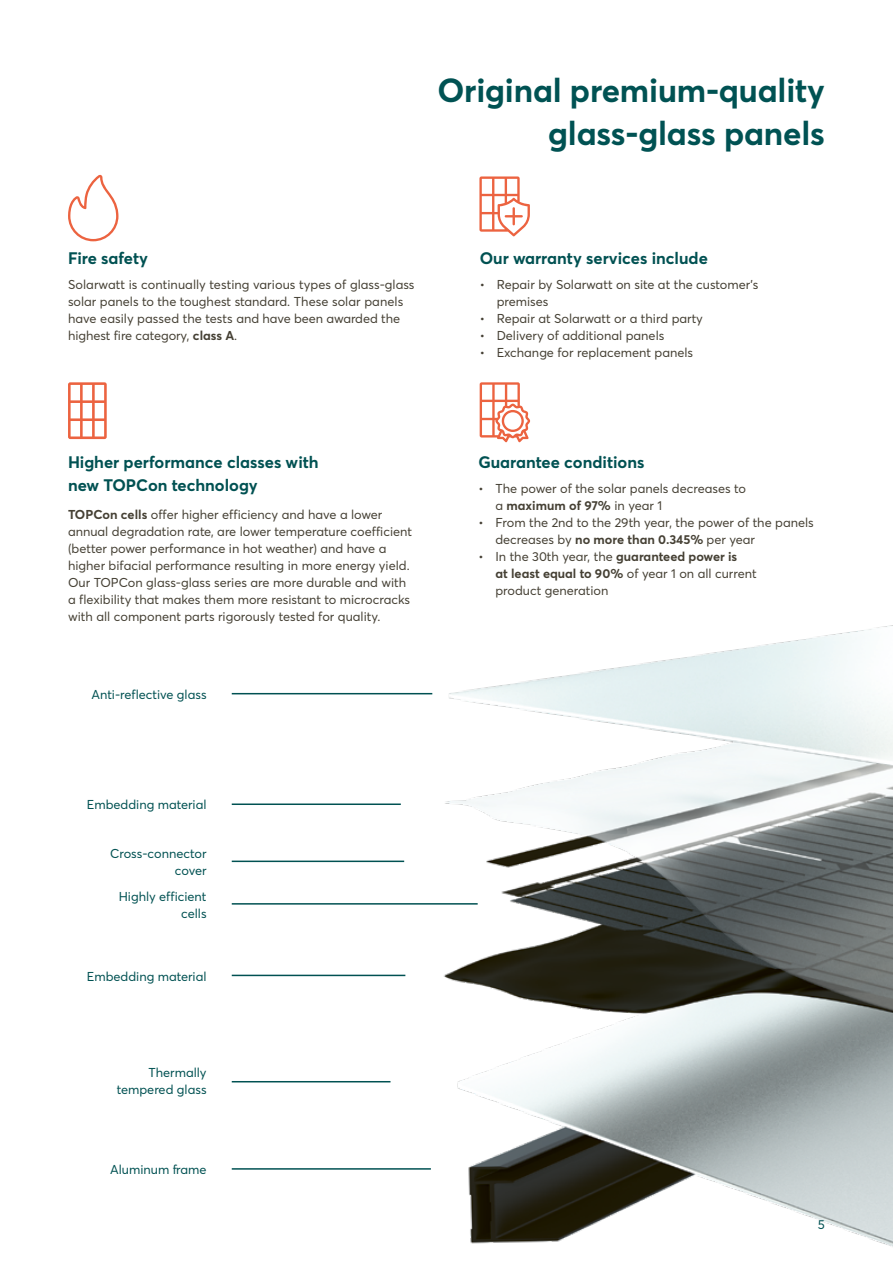
<style>
.page{position:relative;width:893px;height:1263px;background:#fff}
.page>*{position:absolute;margin:0;border:0;box-sizing:border-box;transform-origin:0 0}
.t1{font:700 33px/42.5px "Averta";letter-spacing:-.005em;color:#005253;text-align:right}
.t2{font:700 16.5px/23.4px "Averta";color:#005152}
.t3{font:12.75px/17px "Averta";color:#454034}
.t4{font:12.75px/17px "Averta";color:#005152;text-align:right}
.s1{font-weight:700}
</style>
<div class="page">
<img style="left:294px;top:625px;width:599px;height:622px">
<hr style="left:232px;top:693px;width:200px;height:1px;background:#005152">
<hr style="left:232px;top:803px;width:169px;height:2px;background:#005152">
<hr style="left:232px;top:903px;width:246px;height:1px;background:#005152">
<hr style="left:232px;top:860px;width:172px;height:2px;background:#005152">
<hr style="left:232px;top:975px;width:173px;height:1px;background:#005152">
<hr style="left:232px;top:1081px;width:158px;height:1px;background:#005152">
<hr style="left:232px;top:1168px;width:199px;height:2px;background:#005152">
<svg style="left:480px;top:382px;width:50px;height:60px"></svg>
<svg style="left:479px;top:176px;width:51px;height:60px"></svg>
<svg style="left:68px;top:175px;width:50px;height:66px"></svg>
<svg style="left:68px;top:382px;width:39px;height:57px"></svg>
<h1 class="t1" style="left:437px;top:68px;width:389px">Original premium-quality glass-glass panels</h1>
<p class="t2" style="left:68px;top:245px;width:81px">Fire safety</p>
<p class="t3" style="left:68px;top:276px;width:348px">Solarwatt is continually testing various types of glass-glass solar panels to the toughest standard. These solar panels have easily passed the tests and have been awarded the highest fire category, <span class="s1">class A</span>.</p>
<p class="t2" style="left:68px;top:449px;width:252px">Higher performance classes with new TOPCon technology</p>
<p class="t3" style="left:68px;top:505px;width:346px"><span class="s1">TOPCon cells</span> offer higher efficiency and have a lower annual degradation rate, are lower temperature coefficient (better power performance in hot weather) and have a higher bifacial performance resulting in more energy yield.<br>Our TOPCon glass-glass series are more durable and with a flexibility that makes them more resistant to microcracks with all component parts rigorously tested for quality.</p>
<p class="t4" style="left:91px;top:685px;width:117px">Anti-reflective glass</p>
<p class="t4" style="left:87px;top:796px;width:121px">Embedding material</p>
<p class="t4" style="left:110px;top:844px;width:98px">Cross-connector cover</p>
<p class="t4" style="left:119px;top:887px;width:89px">Highly efficient cells</p>
<p class="t4" style="left:87px;top:967px;width:121px">Embedding material</p>
<p class="t4" style="left:117px;top:1064px;width:91px">Thermally tempered glass</p>
<p class="t4" style="left:110px;top:1160px;width:98px">Aluminum frame</p>
<p class="t2" style="left:480px;top:245px;width:230px">Our warranty services include</p>
<p class="t3" style="left:497px;top:276px;width:263px;text-indent:-17px">• Repair by Solarwatt on site at the customer's premises</p>
<p class="t3" style="left:480px;top:310px;width:225px">• Repair at Solarwatt or a third party</p>
<p class="t3" style="left:480px;top:327px;width:186px">• Delivery of additional panels</p>
<p class="t3" style="left:480px;top:344px;width:215px">• Exchange for replacement panels</p>
<p class="t2" style="left:478px;top:449px;width:168px">Guarantee conditions</p>
<p class="t3" style="left:495px;top:480px;width:252px;text-indent:-17px">• The power of the solar panels decreases to a <span class="s1">maximum of 97%</span> in year 1</p>
<p class="t3" style="left:495px;top:514px;width:320px;text-indent:-17px">• From the 2nd to the 29th year, the power of the panels decreases by <span class="s1">no more than 0.345%</span> per year</p>
<p class="t3" style="left:495px;top:548px;width:263px;text-indent:-17px">• In the 30th year, the <span class="s1">guaranteed power is<br>at least equal to 90%</span> of year 1 on all current product generation</p>
<p class="t4" style="left:818px;top:1215px;width:9px">5</p>
</div>
